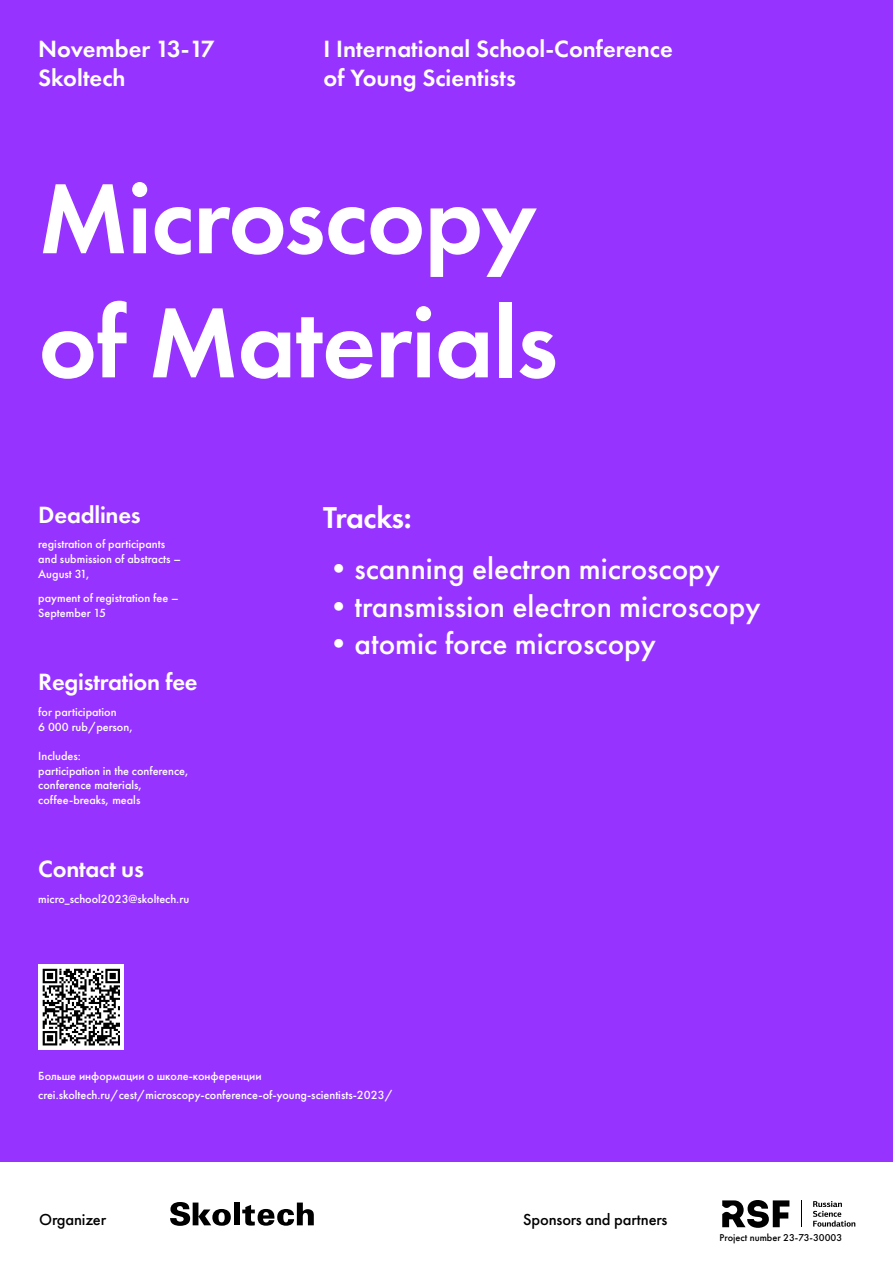
<style>
.page{position:relative;width:893px;height:1263px;background:#fff}
.page>*{position:absolute;margin:0;border:0;box-sizing:border-box;transform-origin:0 0}
.t1{font:600 103.35px/124.1px "Futura PT";letter-spacing:-.01em;color:#fff}
.t2{font:500 31.35px "Futura PT";color:#fff}
.t3{font:600 31.35px "Futura PT";letter-spacing:-.02em;color:#fff}
.t4{font:600 24.45px/29.2px "Futura PT";color:#fff}
.t5{font:500 16.5px "Futura PT";letter-spacing:-.01em;color:#000}
.t6{font:500 12.15px/14.7px "Futura PT";color:#fff}
.t7{font:500 10.35px "Futura PT";color:#000}
</style>
<div class="page">
<div style="left:0;top:0;width:893px;height:1161px;background:#9733ff"></div>
<div style="left:38px;top:964px;width:86px;height:85px;background:#fff"></div>
<svg style="left:43px;top:969px;width:77px;height:76px"></svg>
<svg style="left:170px;top:1202px;width:61px;height:24px"></svg>
<div style="left:234px;top:1202px;width:5px;height:23px;background:#000"></div>
<svg style="left:242px;top:1202px;width:72px;height:24px"></svg>
<svg style="left:801px;top:1200px;width:1px;height:27px"></svg>
<svg style="left:813px;top:1201px;width:42px;height:26px"></svg>
<svg style="left:722px;top:1200px;width:67px;height:28px"></svg>
<h3 class="t4" style="left:38px;top:34px;width:178px">November 13-17<br>Skoltech</h3>
<h3 class="t4" style="left:324px;top:34px;width:351px">I International School-Conference of Young Scientists</h3>
<h1 class="t1" style="left:38px;top:156px;width:521px">Microscopy of Materials</h1>
<h3 class="t4" style="left:38px;top:499px;width:104px">Deadlines</h3>
<p class="t6" style="left:38px;top:537px;width:144px">registration of participants and submission of abstracts –<br>August 31,</p>
<p class="t6" style="left:38px;top:590px;width:142px">payment of registration fee –<br>September 15</p>
<h3 class="t4" style="left:38px;top:667px;width:161px">Registration fee</h3>
<p class="t6" style="left:38px;top:704px;width:97px">for participation<br>6 000 rub/person,</p>
<p class="t6" style="left:38px;top:748px;width:152px">Includes:<br>participation in the conference, conference materials, coffee-breaks, meals</p>
<h3 class="t4" style="left:38px;top:854px;width:107px">Contact us</h3>
<p class="t6" style="left:38px;top:892px;width:152px">micro_school2023@skoltech.ru</p>
<h2 class="t3" style="left:323px;top:498px;width:90px">Tracks:</h2>
<h2 class="t2" style="left:323px;top:550px;width:398px">•scanning electron microscopy</h2>
<h2 class="t2" style="left:323px;top:587px;width:439px">•transmission electron microscopy</h2>
<h2 class="t2" style="left:323px;top:625px;width:334px">•atomic force microscopy</h2>
<p class="t6" style="left:38px;top:1069px;width:225px">Больше информации о школе-конференции</p>
<p class="t6" style="left:38px;top:1087px;width:356px">crei.skoltech.ru/cest/microscopy-conference-of-young-scientists-2023/</p>
<h3 class="t5" style="left:39px;top:1210px;width:69px">Organizer</h3>
<h3 class="t5" style="left:523px;top:1210px;width:146px">Sponsors and partners</h3>
<p class="t7" style="left:720px;top:1232px;width:124px">Project number 23-73-30003</p>
</div>
